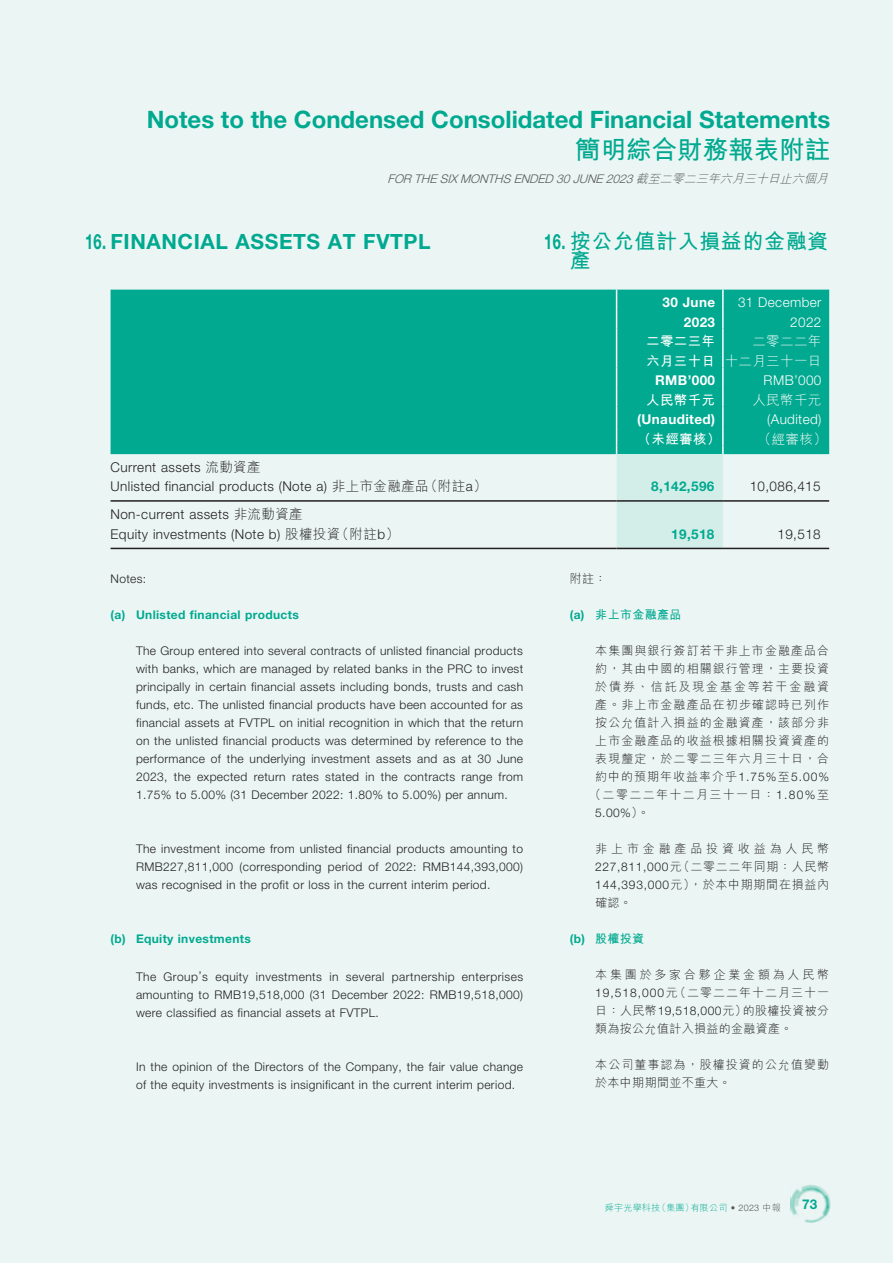
<style>
.page{position:relative;width:893px;height:1263px;background:#ebf6f4}
.page>*{position:absolute;margin:0;border:0;box-sizing:border-box;transform-origin:0 0}
.t1{font:700 25.5px "M Hei HK";color:#00a990}
.t2{font:700 24px "Helvetica Neue LT Std";color:#00a990}
.t3{font:700 21px "Helvetica Neue LT Std";letter-spacing:.03em;color:#00a990;scale:.7 1}
.t4{font:700 21px/19.5px "M Hei HK";letter-spacing:.03em;color:#00a990}
.t5{font:300 13.5px/19.5px "Helvetica Neue LT Std";letter-spacing:.03em;color:#231f20}
.t6{font:300 13.5px "Helvetica Neue LT Std";letter-spacing:.03em;color:#fff}
.t7{font:700 13.5px "Helvetica Neue LT Std";letter-spacing:.03em;color:#fff}
.t8{font:300 13.5px/19.5px "M Hei HK";letter-spacing:.03em;color:#fff;text-align:right}
.t9{font:700 13.5px/19.5px "M Hei HK";letter-spacing:.03em;color:#fff}
.t10{font:700 13.5px "Helvetica Neue LT Std";letter-spacing:.03em;color:#00a990}
.t11{font:300 12px/18px "Helvetica Neue LT Std";letter-spacing:.03em;color:#231f20;text-align:justify}
.t12{font:300 12px/18px "M Hei HK";letter-spacing:.09em;color:#231f20;text-align:justify}
.t13{font:700 12px "Helvetica Neue LT Std";letter-spacing:.03em;color:#00a990}
.t14{font:italic 300 12px "Helvetica Neue LT Std";color:#57585a}
.t15{font:700 12px "M Hei HK";letter-spacing:.03em;color:#00a990}
.t16{font:300 9px "M Hei HK";letter-spacing:.03em;color:#00a990}
.s1{font-family:"M Hei HK"}
.s2{font-family:"Helvetica Neue LT Std"}
.s3{font-family:"Helvetica Neue LT Std";color:#57585a}
.s4{color:#57585a}
</style>
<div class="page">
<img style="left:791px;top:1185px;width:39px;height:38px">
<div style="left:111px;top:290px;width:718px;height:164px;background:#00a990"></div>
<svg style="left:722px;top:290px;width:2px;height:19px"></svg>
<svg style="left:616px;top:290px;width:1px;height:39px"></svg>
<hr style="left:722px;top:309px;width:2px;height:20px;background:#fff">
<hr style="left:616px;top:329px;width:1px;height:39px;background:#fff">
<hr style="left:722px;top:329px;width:2px;height:39px;background:#fff">
<svg style="left:616px;top:368px;width:108px;height:180px;background:#71cdbf"></svg>
<hr style="left:111px;top:500px;width:506px;height:2px;background:#231f20">
<hr style="left:617px;top:500px;width:106px;height:2px;background:#231f20">
<hr style="left:723px;top:500px;width:106px;height:2px;background:#231f20">
<hr style="left:111px;top:548px;width:506px;height:1px;background:#231f20">
<hr style="left:617px;top:548px;width:106px;height:1px;background:#231f20">
<hr style="left:723px;top:548px;width:106px;height:1px;background:#231f20">
<h2 class="t2" style="left:147px;top:104px;width:685px">Notes to the Condensed Consolidated Financial Statements</h2>
<h1 class="t1" style="left:575px;top:131px;width:256px">簡明綜合財務報表附註</h1>
<p class="t14" style="left:388px;top:171px;width:445px">FOR THE SIXMONTHS ENDED 30JUNE 2023<span class="s1">截至二零二三年六月三十日止六個月</span></p>
<h3 class="t3" style="left:85px;top:228px;width:495px">16. FINANCIAL ASSETS AT FVTPL</h3>
<p class="t5" style="left:111px;top:457px;width:378px">Current assets <span class="s1">流動資產<br></span>Unlisted financial products (Note a) <span class="s1">非上市金融產品（附註</span>a<span class="s1">）</span></p>
<p class="t5" style="left:111px;top:505px;width:290px">Non-current assets <span class="s1">非流動資產<br></span>Equity investments (Note b) <span class="s1">股權投資（附註</span>b<span class="s1">）</span></p>
<p class="t11" style="left:111px;top:570px;width:37px">Notes:</p>
<p class="t13" style="left:111px;top:607px;width:190px">(a) Unlisted financial products</p>
<p class="t11" style="left:136px;top:642px;width:389px">The Group entered into several contracts of unlisted financial products with banks, which are managed by related banks in the PRC to invest principally in certain financial assets including bonds, trusts and cash funds, etc. The unlisted financial products have been accounted for as financial assets at FVTPL on initial recognition in which that the return on the unlisted financial products was determined by reference to the performance of the underlying investment assets and as at 30 June 2023, the expected return rates stated in the contracts range from 1.75% to 5.00% (31 December 2022: 1.80% to 5.00%) per annum.</p>
<p class="t11" style="left:136px;top:840px;width:389px">The investment income from unlisted financial products amounting to RMB227,811,000 (corresponding period of 2022: RMB144,393,000) was recognised in the profit or loss in the current interim period.</p>
<p class="t13" style="left:111px;top:931px;width:142px">(b) Equity investments</p>
<p class="t11" style="left:136px;top:967px;width:389px">The Group’s equity investments in several partnership enterprises amounting to RMB19,518,000 (31 December 2022: RMB19,518,000) were classified as financial assets at FVTPL.</p>
<p class="t11" style="left:136px;top:1057px;width:389px">In the opinion of the Directors of the Company, the fair value change of the equity investments is insignificant in the current interim period.</p>
<h3 class="t4" style="left:570px;top:230px;width:260px;text-indent:-26px"><span class="s2">16.</span> 按公允值計入損益的金融資產</h3>
<p class="t7" style="left:662px;top:294px;width:54px">30 June</p>
<p class="t6" style="left:738px;top:294px;width:85px">31 December</p>
<p class="t7" style="left:684px;top:314px;width:33px">2023</p>
<p class="t6" style="left:790px;top:314px;width:33px">2022</p>
<p class="t9" style="left:646px;top:330px;width:71px">二零二三年六月三十日</p>
<p class="t8" style="left:725px;top:331px;width:98px">二零二二年<br>十二月三十一日</p>
<p class="t7" style="left:655px;top:372px;width:62px">RMB’000</p>
<p class="t6" style="left:764px;top:372px;width:59px">RMB’000</p>
<p class="t9" style="left:646px;top:389px;width:71px">人民幣千元</p>
<p class="t8" style="left:752px;top:390px;width:71px">人民幣千元</p>
<p class="t7" style="left:637px;top:411px;width:80px">(Unaudited)</p>
<p class="t6" style="left:767px;top:411px;width:56px">(Audited)</p>
<p class="t9" style="left:638px;top:428px;width:84px">（未經審核）</p>
<p class="t8" style="left:758px;top:429px;width:71px">（經審核）</p>
<p class="t10" style="left:651px;top:478px;width:65px">8,142,596</p>
<p class="t5" style="left:750px;top:476px;width:72px">10,086,415</p>
<p class="t10" style="left:671px;top:526px;width:45px">19,518</p>
<p class="t5" style="left:777px;top:524px;width:45px">19,518</p>
<p class="t12" style="left:570px;top:570px;width:38px">附註：</p>
<p class="t15" style="left:570px;top:606px;width:113px"><span class="s2">(a)</span> 非上市金融產品</p>
<p class="t12" style="left:589px;top:642px;width:241px;text-align:center">本集團與銀行簽訂若干非上市金融產品合約，其由中國的相關銀行管理，主要投資於債券、信託及現金基金等若干金融資產。非上市金融產品在初步確認時已列作按公允值計入損益的金融資產，該部分非上市金融產品的收益根據相關投資資產的表現釐定，於二零二三年六月三十日，合約中的預期年收益率介乎<span class="s2">1.75%</span>至<span class="s2">5.00%</span>（二零二二年十二月三十一日：<span class="s2">1.80%</span>至</p>
<p class="t11" style="left:595px;top:804px;width:56px">5.00%<span class="s1">）。</span></p>
<p class="t12" style="left:595px;top:840px;width:235px">非上市金融產品投資收益為人民幣<span class="s2">227,811,000</span>元（二零二二年同期：人民幣<span class="s2">144,393,000</span>元），於本中期期間在損益內確認。</p>
<p class="t15" style="left:570px;top:930px;width:76px"><span class="s2">(b)</span> 股權投資</p>
<p class="t12" style="left:595px;top:966px;width:235px">本集團於多家合夥企業金額為人民幣<span class="s2">19,518,000</span>元（二零二二年十二月三十一日：人民幣<span class="s2">19,518,000</span>元）的股權投資被分類為按公允值計入損益的金融資產。</p>
<p class="t12" style="left:595px;top:1056px;width:235px">本公司董事認為，股權投資的公允值變動於本中期期間並不重大。</p>
<p class="t16" style="left:605px;top:1203px;width:177px">舜宇光學科技（集團）有限公司 <span class="s3">• 2023</span> <span class="s4">中報</span></p>
<p class="t10" style="left:802px;top:1196px;width:17px">73</p>
</div>
